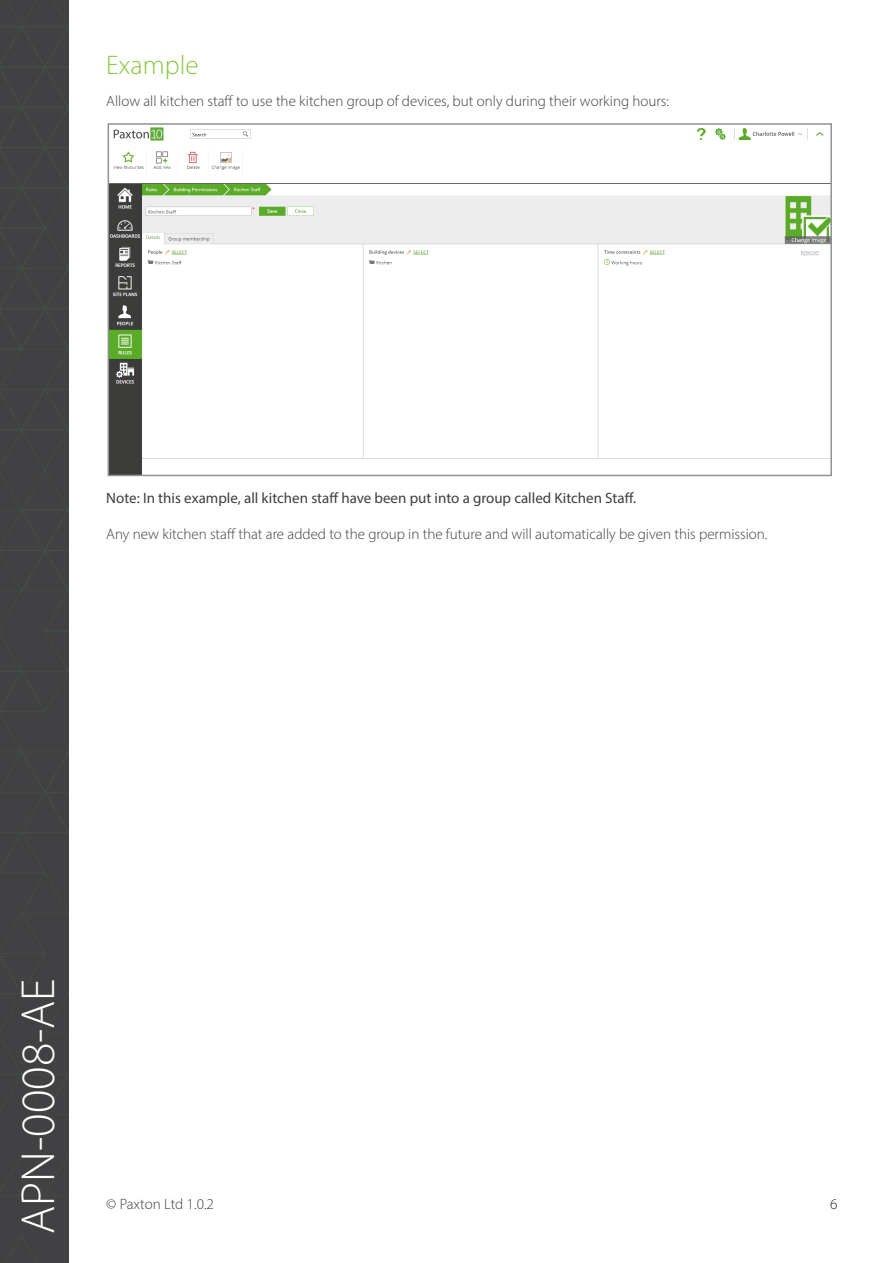
<style>
.page{position:relative;width:893px;height:1263px;background:#fff}
.page>*{position:absolute;margin:0;border:0;box-sizing:border-box;transform-origin:0 0}
.t1{font:300 48px "Myriad Pro";color:#fff}
.t2{font:300 27px "Myriad Pro";color:#8bc63e}
.t3{font:300 15px "Myriad Pro";color:#3e3e3f}
.t4{font:15px "Myriad Pro";color:#3e3e3f}
.t5{font:300 15px "Myriad Pro";color:#231f20}
</style>
<div class="page">
<div style="left:0;top:0;width:69px;height:1263px;background:#414042"></div>
<svg style="left:7px;top:1235px;width:31px;height:28px"></svg>
<svg style="left:0;top:0;width:68px;height:1196px"></svg>
<img style="left:111px;top:127px;width:718px;height:346px">
<div style="left:108px;top:123px;width:724px;height:353px;border:2px solid #8f9194"></div>
<p class="t2" style="left:106px;top:49px;width:94px">Example</p>
<p class="t3" style="left:106px;top:92px;width:564px">Allow all kitchen staff to use the kitchen group of devices, but only during their working hours:</p>
<p class="t4" style="left:106px;top:489px;width:531px">Note: In this example, all kitchen staff have been put into a group called Kitchen Staff.</p>
<p class="t3" style="left:106px;top:525px;width:663px">Any new kitchen staff that are added to the group in the future and will automatically be given this permission.</p>
<h1 class="t1" style="left:9px;top:1234px;width:257px;rotate:-90deg">APN-0008-AE</h1>
<p class="t3" style="left:106px;top:1195px;width:109px">© Paxton Ltd 1.0.2</p>
<p class="t5" style="left:830px;top:1195px;width:9px">6</p>
</div>
